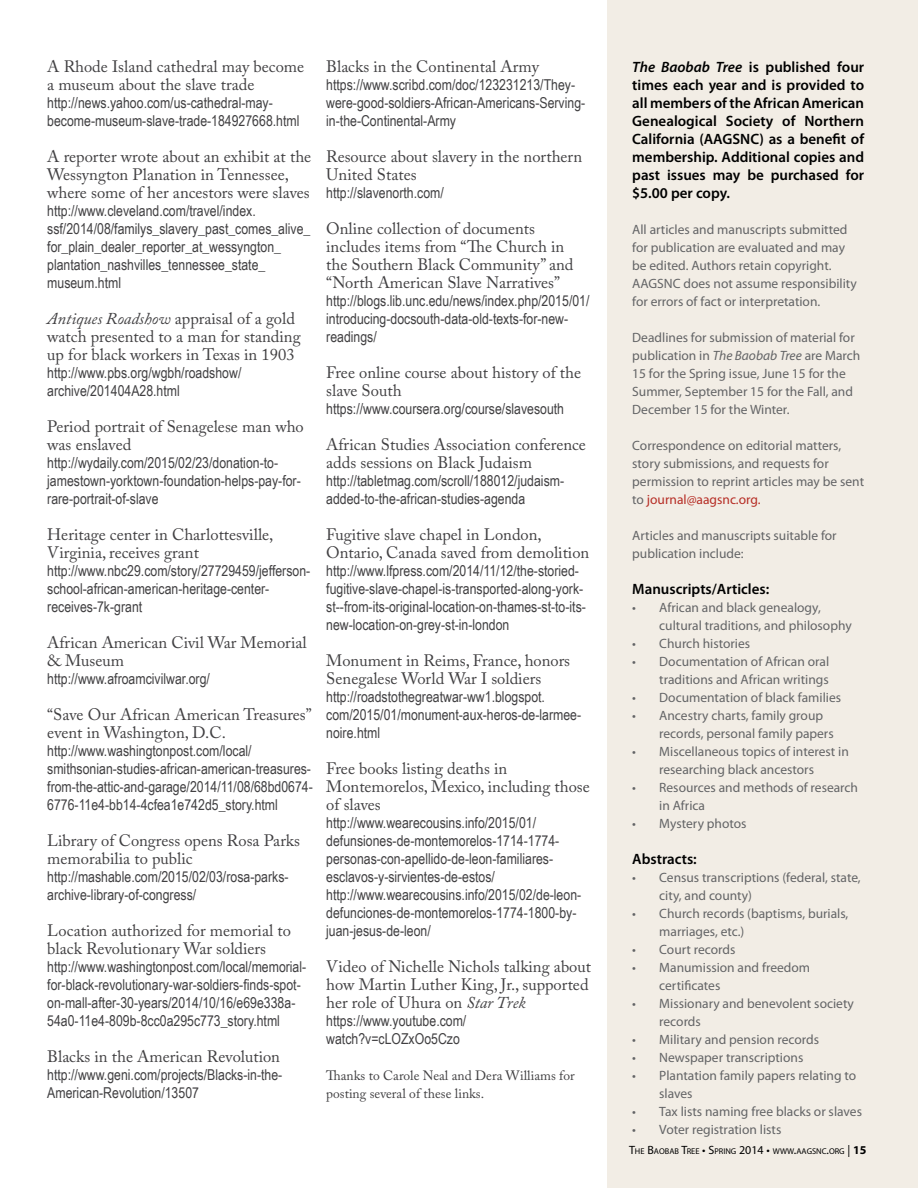
<style>
.page{position:relative;width:918px;height:1188px;background:#fff}
.page>*{position:absolute;margin:0;border:0;box-sizing:border-box;transform-origin:0 0}
.t1{font:16.5px/18px "Adobe Caslon Pro";color:#414042}
.t2{font:15px/18px "Arial Narrow";color:#414042}
.t3{font:600 15px/18px "Myriad Pro";color:#000;text-align:justify}
.t4{font:13.5px/18px "Myriad Pro";color:#636466}
.t5{font:13.5px/18px "Adobe Caslon Pro";color:#414042}
.t6{font:8.4px "Myriad Pro";color:#000}
.s1{font-style:italic}
.s2{color:#b62d25}
.s3{font-size:12px}
.s4{font-weight:700;font-size:12px}
</style>
<div class="page">
<div style="left:608px;top:0;width:310px;height:1188px;background:#f2ede5"></div>
<p class="t1" style="left:47px;top:57px;width:258px">A Rhode Island cathedral may become a museum about the slave trade</p>
<p class="t2" style="left:47px;top:93px;width:254px">http://news.yahoo.com/us-cathedral-may&shy;become-museum-slave-trade-184927668.html</p>
<p class="t1" style="left:47px;top:147px;width:266px">A reporter wrote about an exhibit at the<br>Wessyngton Planation in Tennessee, where some of her ancestors were slaves</p>
<p class="t2" style="left:47px;top:201px;width:265px">http://www.cleveland.com/travel/index. ssf/2014/08/familys_slavery_past_comes_alive_ for_plain_dealer_reporter_at_wessyngton_ plantation_nashvilles_tennessee_state_ museum.html</p>
<p class="t1" style="left:47px;top:309px;width:255px"><span class="s1">Antiques Roadshow</span> appraisal of a gold watch presented to a man for standing up for black workers in Texas in 1903</p>
<p class="t2" style="left:47px;top:363px;width:196px">http://www.pbs.org/wgbh/roadshow/ archive/201404A28.html</p>
<p class="t1" style="left:47px;top:417px;width:258px">Period portrait of Senagelese man who was enslaved</p>
<p class="t2" style="left:47px;top:453px;width:255px">http://wydaily.com/2015/02/23/donation-to&shy;jamestown-yorktown-foundation-helps-pay-for&shy;rare-portrait-of-slave</p>
<p class="t1" style="left:47px;top:525px;width:228px">Heritage center in Charlottesville,<br>Virginia, receives grant</p>
<p class="t2" style="left:47px;top:561px;width:265px">http://www.nbc29.com/story/27729459/jefferson&shy;school-african-american-heritage-center&shy;receives-7k-grant</p>
<p class="t1" style="left:47px;top:633px;width:261px">African American Civil War Memorial &amp; Museum</p>
<p class="t2" style="left:47px;top:669px;width:164px">http://www.afroamcivilwar.org/</p>
<p class="t1" style="left:47px;top:705px;width:266px">“Save Our African American Treasures” event in Washington, D.C.</p>
<p class="t2" style="left:47px;top:741px;width:267px">http://www.washingtonpost.com/local/ smithsonian-studies-african-american-treasures&shy;from-the-attic-and-garage/2014/11/08/68bd0674- 6776-11e4-bb14-4cfea1e742d5_story.html</p>
<p class="t1" style="left:47px;top:831px;width:254px">Library of Congress opens Rosa Parks memorabilia to public</p>
<p class="t2" style="left:47px;top:867px;width:243px">http://mashable.com/2015/02/03/rosa-parks&shy;archive-library-of-congress/</p>
<p class="t1" style="left:47px;top:921px;width:245px">Location authorized for memorial to black Revolutionary War soldiers</p>
<p class="t2" style="left:47px;top:957px;width:261px">http://www.washingtonpost.com/local/memorial&shy;for-black-revolutionary-war-soldiers-finds-spot&shy;on-mall-after-30-years/2014/10/16/e69e338a-54a0-11e4-809b-8cc0a295c773_story.html</p>
<p class="t1" style="left:47px;top:1047px;width:234px">Blacks in the American Revolution</p>
<p class="t2" style="left:47px;top:1065px;width:237px">http://www.geni.com/projects/Blacks-in-the-<br>American-Revolution/13507</p>
<p class="t1" style="left:326px;top:57px;width:214px">Blacks in the Continental Army</p>
<p class="t2" style="left:326px;top:75px;width:261px">https://www.scribd.com/doc/123231213/They&shy;were-good-soldiers-African-Americans-Serving&shy;in-the-Continental-Army</p>
<p class="t1" style="left:326px;top:147px;width:257px">Resource about slavery in the northern<br>United States</p>
<p class="t2" style="left:326px;top:183px;width:119px">http://slavenorth.com/</p>
<p class="t1" style="left:326px;top:219px;width:249px">Online collection of documents includes items from “The Church in the Southern Black Community” and “North American Slave Narratives”</p>
<p class="t2" style="left:326px;top:291px;width:265px">http://blogs.lib.unc.edu/news/index.php/2015/01/ introducing-docsouth-data-old-texts-for-new&shy;readings/</p>
<p class="t1" style="left:326px;top:363px;width:256px">Free online course about history of the slave South</p>
<p class="t2" style="left:326px;top:399px;width:239px">https://www.coursera.org/course/slavesouth</p>
<p class="t1" style="left:326px;top:435px;width:261px">African Studies Association conference adds sessions on Black Judaism</p>
<p class="t2" style="left:326px;top:471px;width:239px">http://tabletmag.com/scroll/188012/judaism&shy;added-to-the-african-studies-agenda</p>
<p class="t1" style="left:326px;top:525px;width:265px">Fugitive slave chapel in London,<br>Ontario, Canada saved from demolition</p>
<p class="t2" style="left:326px;top:561px;width:261px">http://www.lfpress.com/2014/11/12/the-storied&shy;fugitive-slave-chapel-is-transported-along-york&shy;st--from-its-original-location-on-thames-st-to-its&shy;new-location-on-grey-st-in-london</p>
<p class="t1" style="left:326px;top:651px;width:245px">Monument in Reims, France, honors<br>Senegalese World War I soldiers</p>
<p class="t2" style="left:326px;top:687px;width:256px">http://roadstothegreatwar-ww1.blogspot. com/2015/01/monument-aux-heros-de-larmee&shy;noire.html</p>
<p class="t1" style="left:326px;top:759px;width:265px">Free books listing deaths in<br>Montemorelos, Mexico, including those of slaves</p>
<p class="t2" style="left:326px;top:813px;width:257px">http://www.wearecousins.info/2015/01/ defunsiones-de-montemorelos-1714-1774- personas-con-apellido-de-leon-familiares&shy;esclavos-y-sirvientes-de-estos/ http://www.wearecousins.info/2015/02/de-leon&shy;defunciones-de-montemorelos-1774-1800-by&shy;juan-jesus-de-leon/</p>
<p class="t1" style="left:326px;top:957px;width:266px">Video of Nichelle Nichols talking about how Martin Luther King, Jr., supported her role of Uhura on <span class="s1">Star Trek</span></p>
<p class="t2" style="left:326px;top:1011px;width:142px">https://www.youtube.com/ watch?v=cLOZxOo5Czo</p>
<p class="t5" style="left:326px;top:1066px;width:250px">Thanks to Carole Neal and Dera Williams for posting several of these links.</p>
<p class="t3" style="left:632px;top:58px;width:233px"><span class="s1">The Baobab Tree</span> is published four times each year and is provided to all members of the African American Genealogical Society of Northern California (AAGSNC) as a benefit of membership. Additional copies and past issues may be purchased for $5.00 per copy.</p>
<p class="t4" style="left:632px;top:220px;width:226px">All articles and manuscripts submitted for publication are evaluated and may be edited. Authors retain copyright.<br>AAGSNC does not assume responsibility for errors of fact or interpretation.</p>
<p class="t4" style="left:632px;top:328px;width:230px">Deadlines for submission of material for publication in <span class="s1">The Baobab Tree</span> are March 15 for the Spring issue, June 15 for the Summer, September 15 for the Fall, and December 15 for the Winter.</p>
<p class="t4" style="left:632px;top:436px;width:233px">Correspondence on editorial matters, story submissions, and requests for permission to reprint articles may be sent to <span class="s2">journal@aagsnc.org.</span></p>
<p class="t4" style="left:632px;top:526px;width:206px">Articles and manuscripts suitable for publication include:</p>
<p class="t3" style="left:632px;top:580px;width:139px">Manuscripts/Articles:</p>
<p class="t4" style="left:659px;top:598px;width:194px;text-indent:-27px">• African and black genealogy, cultural traditions, and philosophy</p>
<p class="t4" style="left:632px;top:634px;width:119px">• Church histories</p>
<p class="t4" style="left:632px;top:652px;width:199px;text-align:right">• Documentation of African oral traditions and African writings</p>
<p class="t4" style="left:632px;top:688px;width:210px">• Documentation of black families</p>
<p class="t4" style="left:659px;top:706px;width:176px;text-indent:-27px">• Ancestry charts, family group records, personal family papers</p>
<p class="t4" style="left:632px;top:742px;width:218px;text-align:center">• Miscellaneous topics of interest in researching black ancestors</p>
<p class="t4" style="left:659px;top:778px;width:200px;text-indent:-27px">• Resources and methods of research in Africa</p>
<p class="t4" style="left:632px;top:814px;width:116px">• Mystery photos</p>
<p class="t3" style="left:632px;top:850px;width:66px">Abstracts:</p>
<p class="t4" style="left:659px;top:868px;width:203px;text-indent:-27px">• Census transcriptions (federal, state, city, and county)</p>
<p class="t4" style="left:659px;top:904px;width:191px;text-indent:-27px">• Church records (baptisms, burials, marriages, etc.)</p>
<p class="t4" style="left:632px;top:940px;width:105px">• Court records</p>
<p class="t4" style="left:659px;top:958px;width:152px;text-indent:-27px">• Manumission and freedom certificates</p>
<p class="t4" style="left:659px;top:994px;width:196px;text-indent:-27px">• Missionary and benevolent society records</p>
<p class="t4" style="left:632px;top:1030px;width:188px">• Military and pension records</p>
<p class="t4" style="left:632px;top:1048px;width:173px">• Newspaper transcriptions</p>
<p class="t4" style="left:659px;top:1066px;width:199px;text-indent:-27px">• Plantation family papers relating to slaves</p>
<p class="t4" style="left:632px;top:1102px;width:231px">• Tax lists naming free blacks or slaves</p>
<p class="t4" style="left:632px;top:1120px;width:151px">• Voter registration lists</p>
<p class="t6" style="left:629px;top:1146px;width:239px"><span class="s3">T</span>HE <span class="s3">B</span>AOBAB <span class="s3">T</span>REE <span class="s3">• S</span>PRING <span class="s3">2014 •</span> WWW<span class="s3">.</span>AAGSNC<span class="s3">.</span>ORG <span class="s3">|</span> <span class="s4">15</span></p>
</div>
